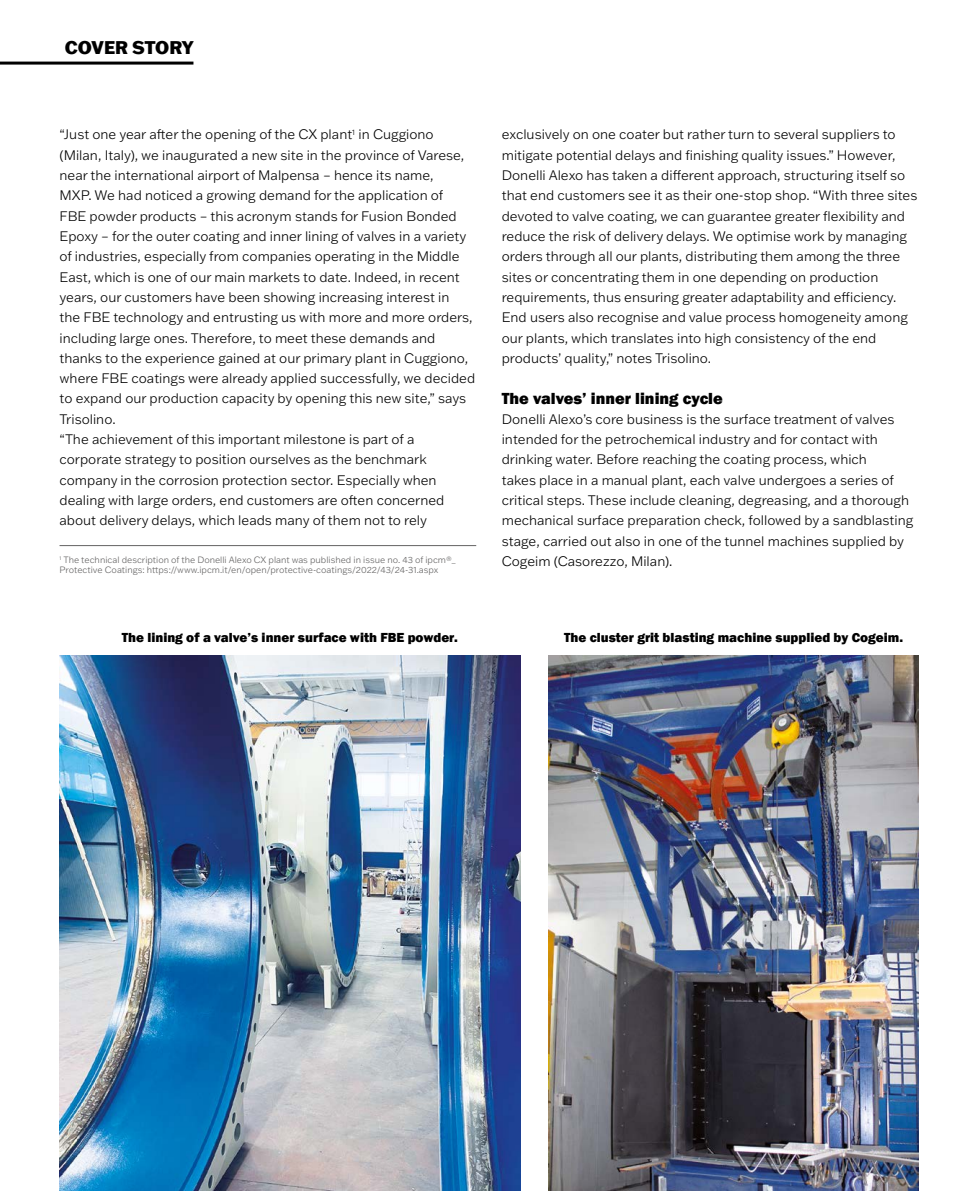
<style>
.page{position:relative;width:978px;height:1191px;background:#fff}
.page>*{position:absolute;margin:0;border:0;box-sizing:border-box;transform-origin:0 0}
.t1{font:800 18px "Franklin Gothic ATF";letter-spacing:-.01em;color:#000}
.t2{font:800 16.5px "Franklin Gothic";color:#000}
.t3{font:300 13.5px/20.2px "Franklin Gothic ATF";color:#000}
.t4{font:800 13.5px "Franklin Gothic";color:#000}
.t5{font:300 9px/10.8px "Franklin Gothic ATF";color:#646363}
</style>
<div class="page">
<hr style="left:0;top:62px;width:193px;height:3px;background:#000">
<hr style="left:60px;top:545px;width:416px;height:1px;background:#646363">
<img style="left:60px;top:655px;width:461px;height:536px">
<img style="left:549px;top:655px;width:369px;height:536px">
<h1 class="t1" style="left:65px;top:36px;width:131px">COVER STORY</h1>
<p class="t3" style="left:60px;top:124px;width:417px">“Just one year after the opening of the CX plant<sup>1</sup> in Cuggiono (Milan, Italy), we inaugurated a new site in the province of Varese, near the international airport of Malpensa – hence its name,<br>MXP. We had noticed a growing demand for the application of<br>FBE powder products – this acronym stands for Fusion Bonded Epoxy – for the outer coating and inner lining of valves in a variety of industries, especially from companies operating in the Middle East, which is one of our main markets to date. Indeed, in recent years, our customers have been showing increasing interest in<br>the FBE technology and entrusting us with more and more orders, including large ones. Therefore, to meet these demands and thanks to the experience gained at our primary plant in Cuggiono, where FBE coatings were already applied successfully, we decided to expand our production capacity by opening this new site,” says Trisolino.<br>“The achievement of this important milestone is part of a corporate strategy to position ourselves as the benchmark company in the corrosion protection sector. Especially when dealing with large orders, end customers are often concerned about delivery delays, which leads many of them not to rely</p>
<p class="t5" style="left:60px;top:554px;width:398px"><sup>1</sup> The technical description of the Donelli Alexo CX plant was published in issue no. 43 of ipcm®_<br>Protective Coatings: https://www.ipcm.it/en/open/protective-coatings/2022/43/24-31.aspx</p>
<p class="t3" style="left:502px;top:124px;width:417px">exclusively on one coater but rather turn to several suppliers to mitigate potential delays and finishing quality issues.” However, Donelli Alexo has taken a different approach, structuring itself so that end customers see it as their one-stop shop. “With three sites devoted to valve coating, we can guarantee greater flexibility and reduce the risk of delivery delays. We optimise work by managing orders through all our plants, distributing them among the three sites or concentrating them in one depending on production requirements, thus ensuring greater adaptability and efficiency.<br>End users also recognise and value process homogeneity among our plants, which translates into high consistency of the end products’ quality,” notes Trisolino.</p>
<p class="t2" style="left:502px;top:387px;width:223px">The valves’ inner lining cycle</p>
<p class="t3" style="left:502px;top:408px;width:413px">Donelli Alexo’s core business is the surface treatment of valves intended for the petrochemical industry and for contact with drinking water. Before reaching the coating process, which<br>takes place in a manual plant, each valve undergoes a series of critical steps. These include cleaning, degreasing, and a thorough mechanical surface preparation check, followed by a sandblasting stage, carried out also in one of the tunnel machines supplied by Cogeim (Casorezzo, Milan).</p>
<p class="t4" style="left:122px;top:629px;width:337px">The lining of a valve’s inner surface with FBE powder.</p>
<p class="t4" style="left:564px;top:629px;width:340px">The cluster grit blasting machine supplied by Cogeim.</p>
</div>
